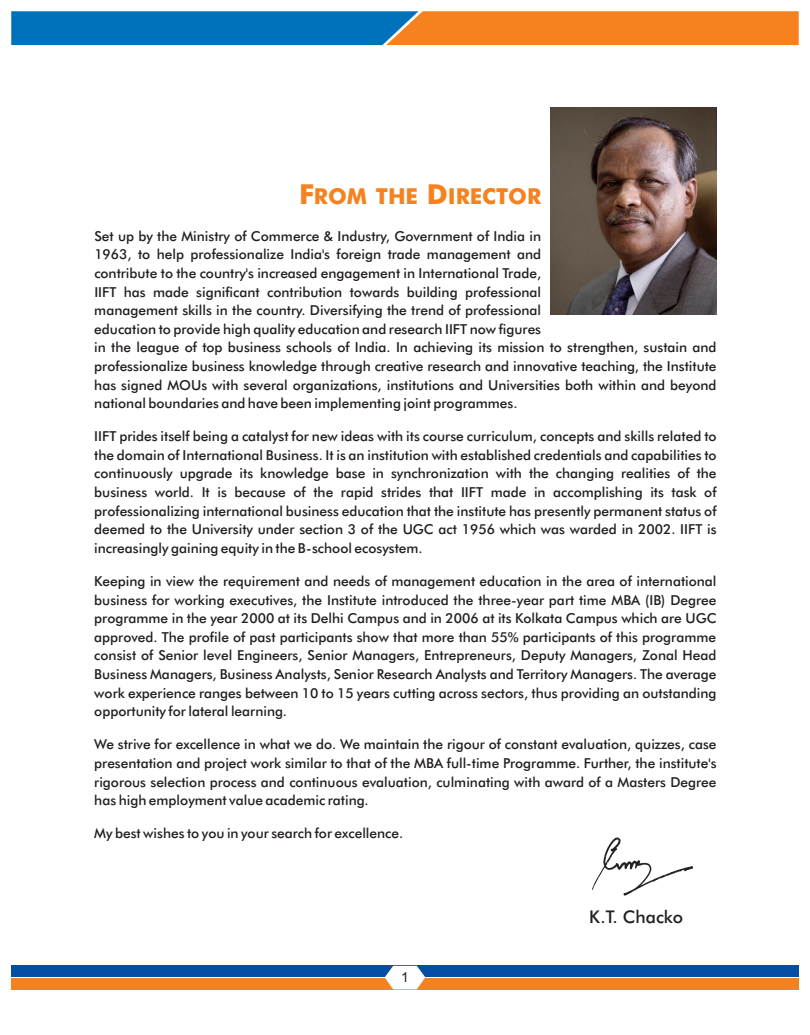
<style>
.page{position:relative;width:810px;height:1035px;background:#fff}
.page>*{position:absolute;margin:0;border:0;box-sizing:border-box;transform-origin:0 0}
.t1{font:700 22px "Futura BT";color:#f5821f}
.t2{font:500 17.5px "Futura BT";color:#231f20}
.t3{font:500 13.75px/18.6px "Futura BT";color:#231f20;text-align:justify}
.t4{font:13.75px "Arial";color:#231f20}
.s1{font-size:27.5px}
</style>
<div class="page">
<img style="left:550px;top:108px;width:167px;height:206px">
<img style="left:592px;top:837px;width:101px;height:59px">
<svg style="left:11px;top:11px;width:788px;height:34px;background:#7c7b6e"></svg>
<div style="left:11px;top:965px;width:788px;height:11px;background:#034ea2"></div>
<div style="left:11px;top:979px;width:788px;height:11px;background:#f5821f"></div>
<svg style="left:385px;top:966px;width:40px;height:23px"></svg>
<h1 class="t1" style="left:299px;top:188px;width:244px"><span class="s1">F</span>ROM THE <span class="s1">D</span>IRECTOR</h1>
<p class="t3" style="left:94px;top:228px;width:624px;text-align:left">Set up by the Ministry of Commerce &amp; Industry, Government of India in<br>1963, to help professionalize India's foreign trade management and<br>contribute to the country's increased engagement in International Trade,<br>IIFT has made significant contribution towards building professional<br>management skills in the country. Diversifying the trend of professional<br>education to provide high quality education and research IIFT now figures<br>in the league of top business schools of India. In achieving its mission to strengthen, sustain and professionalize business knowledge through creative research and innovative teaching, the Institute has signed MOUs with several organizations, institutions and Universities both within and beyond national boundaries and have been implementing joint programmes.</p>
<p class="t3" style="left:94px;top:428px;width:624px">IIFT prides itself being a catalyst for new ideas with its course curriculum, concepts and skills related to the domain of International Business. It is an institution with established credentials and capabilities to continuously upgrade its knowledge base in synchronization with the changing realities of the business world. It is because of the rapid strides that IIFT made in accomplishing its task of professionalizing international business education that the institute has presently permanent status of deemed to the University under section 3 of the UGC act 1956 which was warded in 2002. IIFT is increasingly gaining equity in the B-school ecosystem.</p>
<p class="t3" style="left:94px;top:573px;width:624px">Keeping in view the requirement and needs of management education in the area of international business for working executives, the Institute introduced the three-year part time MBA (IB) Degree programme in the year 2000 at its Delhi Campus and in 2006 at its Kolkata Campus which are UGC approved. The profile of past participants show that more than 55% participants of this programme consist of Senior level Engineers, Senior Managers, Entrepreneurs, Deputy Managers, Zonal Head Business Managers, Business Analysts, Senior Research Analysts and Territory Managers. The average work experience ranges between 10 to 15 years cutting across sectors, thus providing an outstanding opportunity for lateral learning.</p>
<p class="t3" style="left:94px;top:736px;width:624px">We strive for excellence in what we do. We maintain the rigour of constant evaluation, quizzes, case presentation and project work similar to that of the MBA full-time Programme. Further, the institute's rigorous selection process and continuous evaluation, culminating with award of a Masters Degree has high employment value academic rating.</p>
<p class="t3" style="left:94px;top:825px;width:311px">My best wishes to you in your search for excellence.</p>
<p class="t4" style="left:401px;top:972px;width:9px">1</p>
<p class="t2" style="left:589px;top:910px;width:95px">K.T. Chacko</p>
</div>
